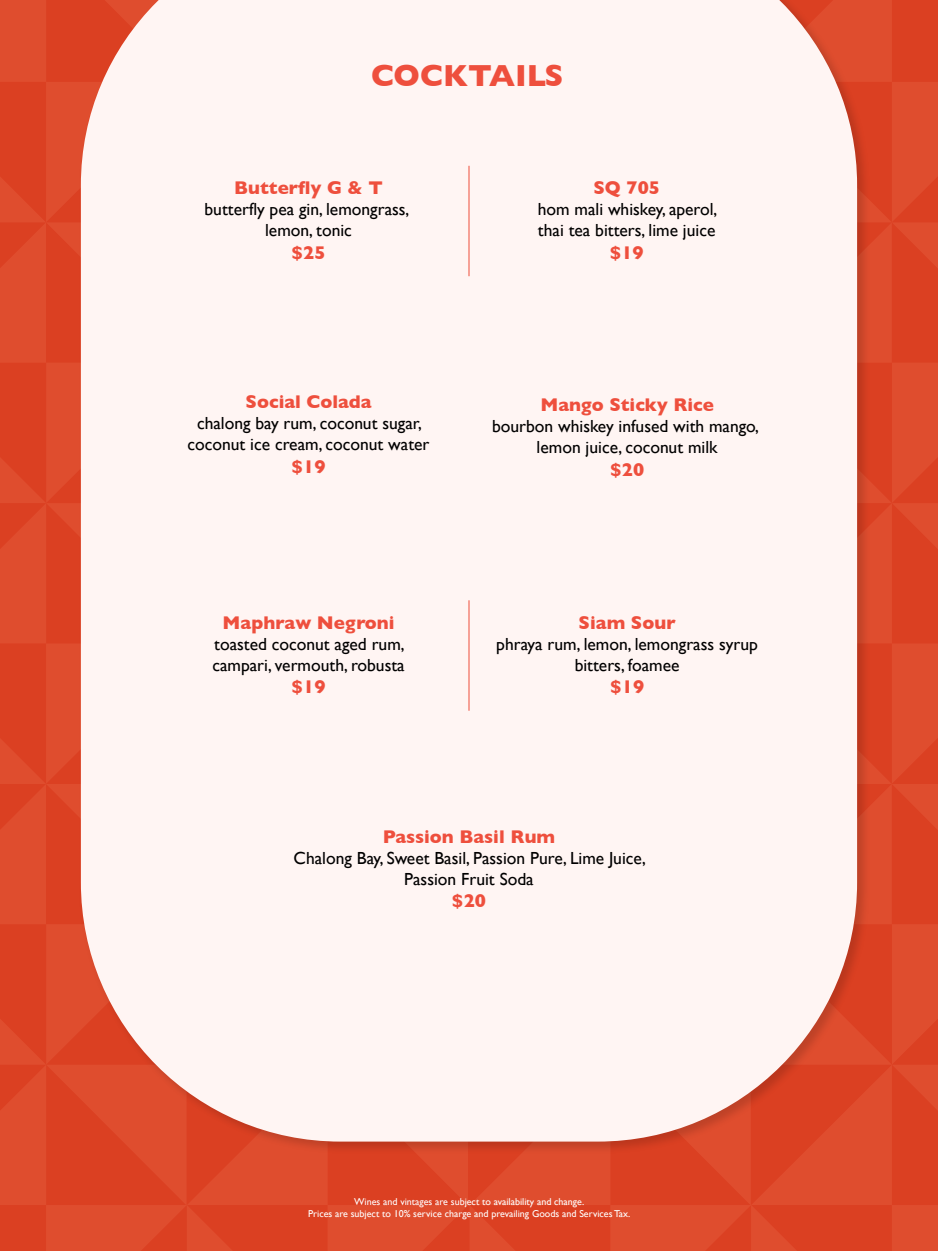
<style>
.page{position:relative;width:938px;height:1251px;background:#fff}
.page>*{position:absolute;margin:0;border:0;box-sizing:border-box;transform-origin:0 0}
.t1{font:700 31px "Gill Sans";color:#ee4f3d}
.t2{font:700 18.75px "Gill Sans";color:#ee4f3d}
.t3{font:17.5px/21px "Gill Sans";color:#000;text-align:center}
.t4{font:10px/12px "Gill Sans";color:#fff;text-align:center}
</style>
<div class="page">
<div style="left:0;top:0;width:938px;height:1250px;background:#dd4628"></div>
<img style="left:75px;top:0;width:798px;height:1157px">
<div style="left:81px;top:0;width:776px;height:1141px;background:#fff5f3"></div>
<hr style="left:468px;top:166px;width:1px;height:110px;background:#ee4f3d">
<hr style="left:468px;top:600px;width:1px;height:111px;background:#ee4f3d">
<h1 class="t1" style="left:371px;top:57px;width:194px">COCKTAILS</h1>
<p class="t2" style="left:234px;top:177px;width:150px">Butterfly G &amp; T</p>
<p class="t3" style="left:204px;top:199px;width:206px">butterfly pea gin, lemongrass, lemon, tonic</p>
<p class="t2" style="left:291px;top:242px;width:35px">$25</p>
<p class="t2" style="left:245px;top:391px;width:127px">Social Colada</p>
<p class="t3" style="left:188px;top:413px;width:243px">chalong bay rum, coconut sugar, coconut ice cream, coconut water</p>
<p class="t2" style="left:291px;top:455px;width:35px">$19</p>
<p class="t2" style="left:222px;top:611px;width:173px">Maphraw Negroni</p>
<p class="t3" style="left:212px;top:633px;width:194px;text-align:left">toasted coconut aged rum, campari, vermouth, robusta</p>
<p class="t2" style="left:291px;top:676px;width:35px">$19</p>
<p class="t2" style="left:593px;top:177px;width:68px">SQ 705</p>
<p class="t3" style="left:537px;top:199px;width:181px;text-align:left">hom mali whiskey, aperol, thai tea bitters, lime juice</p>
<p class="t2" style="left:609px;top:242px;width:35px">$19</p>
<p class="t2" style="left:540px;top:394px;width:175px">Mango Sticky Rice</p>
<p class="t3" style="left:492px;top:416px;width:268px">bourbon whiskey infused with mango, lemon juice, coconut milk</p>
<p class="t2" style="left:610px;top:458px;width:35px">$20</p>
<p class="t2" style="left:578px;top:611px;width:98px">Siam Sour</p>
<p class="t3" style="left:496px;top:633px;width:263px">phraya rum, lemon, lemongrass syrup bitters, foamee</p>
<p class="t2" style="left:610px;top:676px;width:35px">$19</p>
<p class="t2" style="left:383px;top:825px;width:174px">Passion Basil Rum</p>
<p class="t3" style="left:293px;top:847px;width:354px">Chalong Bay, Sweet Basil, Passion Pure, Lime Juice,<br>Passion Fruit Soda</p>
<p class="t2" style="left:452px;top:890px;width:35px">$20</p>
<p class="t4" style="left:308px;top:1195px;width:324px">Wines and vintages are subject to availability and change.<br>Prices are subject to 10% service charge and prevailing Goods and Services Tax.</p>
</div>
